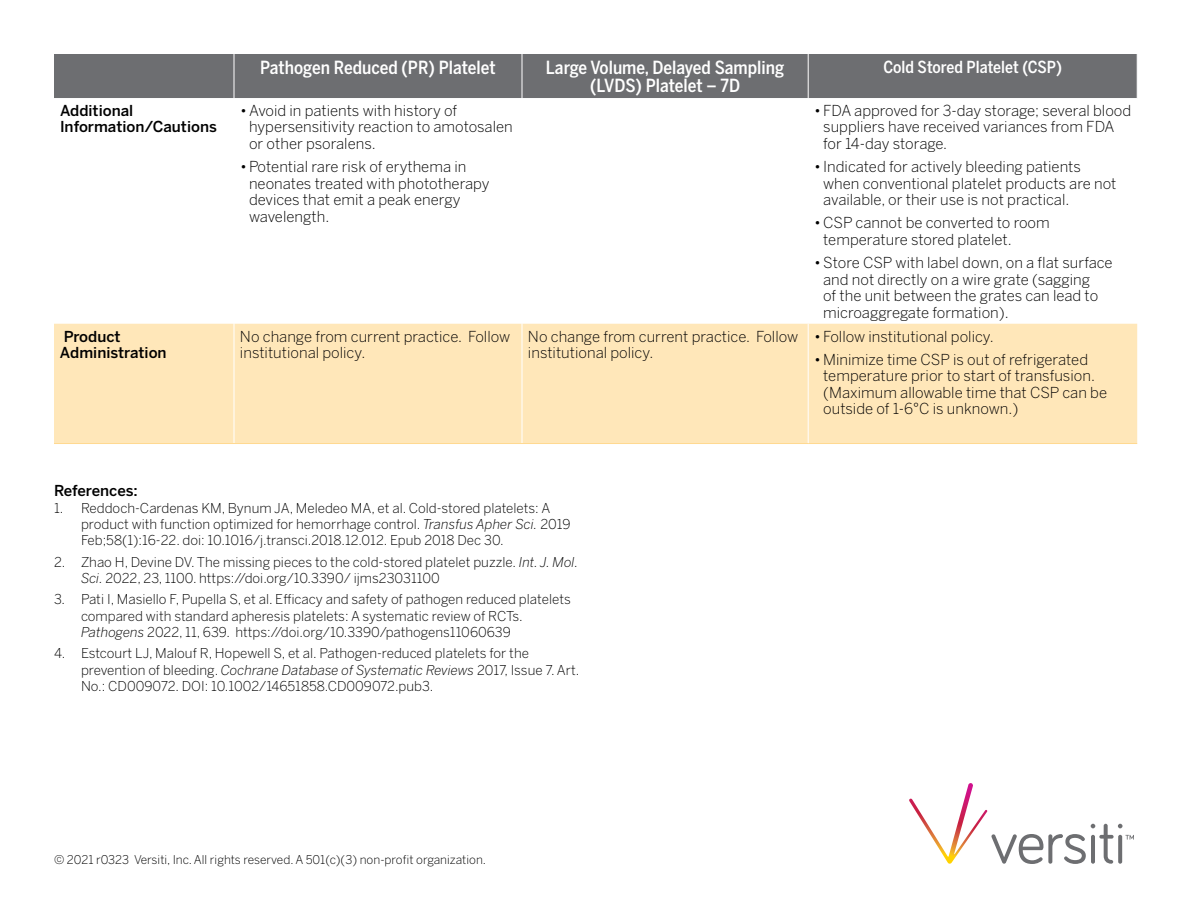
<style>
.page{position:relative;width:1188px;height:918px;background:#fff}
.page>*{position:absolute;margin:0;border:0;box-sizing:border-box;transform-origin:0 0}
.t1{font:500 18px/18px "Benton Sans Condensed";color:#fff;text-align:center}
.t2{font:500 16.5px "Benton Sans Condensed";color:#fff}
.t3{font:300 15px/16.5px "Benton Sans";color:#000}
.t4{font:500 15px/16.5px "Benton Sans";color:#000}
.t5{font:300 13.5px/16.5px "Benton Sans";color:#000}
.t6{font:300 12px "Benton Sans";color:#000}
.s1{font-style:italic}
</style>
<div class="page">
<div style="left:54px;top:54px;width:1083px;height:44px;background:#6d6e71"></div>
<svg style="left:54px;top:323px;width:1083px;height:1px"></svg>
<div style="left:54px;top:324px;width:1083px;height:119px;background:#ffe7b9"></div>
<hr style="left:234px;top:98px;width:1px;height:226px;background:#fff">
<hr style="left:522px;top:98px;width:1px;height:226px;background:#fff">
<hr style="left:234px;top:324px;width:1px;height:119px;background:#fff">
<hr style="left:522px;top:324px;width:1px;height:119px;background:#fff">
<hr style="left:808px;top:324px;width:1px;height:119px;background:#fff">
<hr style="left:54px;top:443px;width:180px;height:1px;background:#ffd990">
<hr style="left:234px;top:443px;width:288px;height:1px;background:#ffd990">
<hr style="left:522px;top:443px;width:286px;height:1px;background:#ffd990">
<hr style="left:808px;top:443px;width:329px;height:1px;background:#ffd990">
<hr style="left:234px;top:54px;width:1px;height:44px;background:#fff">
<hr style="left:522px;top:54px;width:1px;height:44px;background:#fff">
<hr style="left:808px;top:54px;width:1px;height:44px;background:#fff">
<svg style="left:909px;top:783px;width:225px;height:81px"></svg>
<p class="t1" style="left:260px;top:59px;width:237px">Pathogen Reduced (PR) Platelet</p>
<p class="t1" style="left:546px;top:59px;width:240px">Large Volume, Delayed Sampling (LVDS) Platelet – 7D</p>
<p class="t2" style="left:884px;top:57px;width:180px">Cold Stored Platelet (CSP)</p>
<p class="t4" style="left:60px;top:102px;width:158px">Additional<br>Information/Cautions</p>
<p class="t3" style="left:249px;top:102px;width:265px;text-indent:-9px">•Avoid in patients with history of hypersensitivity reaction to amotosalen or other psoralens.</p>
<p class="t3" style="left:249px;top:159px;width:242px;text-indent:-9px">•Potential rare risk of erythema in neonates treated with phototherapy devices that emit a peak energy wavelength.</p>
<p class="t3" style="left:823px;top:102px;width:310px;text-indent:-9px">•FDA approved for 3-day storage; several blood suppliers have received variances from FDA for 14-day storage.</p>
<p class="t3" style="left:823px;top:159px;width:295px;text-indent:-9px">• Indicated for actively bleeding patients when conventional platelet products are not available, or their use is not practical.</p>
<p class="t3" style="left:823px;top:215px;width:228px;text-indent:-9px">•CSP cannot be converted to room temperature stored platelet.</p>
<p class="t3" style="left:823px;top:255px;width:291px;text-indent:-9px">•Store CSP with label down, on a flat surface and not directly on a wire grate (sagging<br>of the unit between the grates can lead to microaggregate formation).</p>
<p class="t4" style="left:60px;top:328px;width:108px">Product<br>Administration</p>
<p class="t3" style="left:240px;top:328px;width:272px">No change from current practice. Follow institutional policy.</p>
<p class="t3" style="left:528px;top:328px;width:272px">No change from current practice. Follow institutional policy.</p>
<p class="t3" style="left:814px;top:328px;width:181px">•Follow institutional policy.</p>
<p class="t3" style="left:823px;top:351px;width:285px;text-indent:-9px">•Minimize time CSP is out of refrigerated temperature prior to start of transfusion. (Maximum allowable time that CSP can be outside of 1-6°C is unknown.)</p>
<p class="t4" style="left:54px;top:482px;width:85px">References:</p>
<p class="t5" style="left:81px;top:499px;width:491px;text-indent:-27px">1. Reddoch-Cardenas KM, Bynum JA, Meledeo MA, et al. Cold-stored platelets: A product with function optimized for hemorrhage control. <span class="s1">Transfus Apher Sci.</span> 2019<br>Feb;58(1):16-22. doi: 10.1016/j.transci.2018.12.012. Epub 2018 Dec 30.</p>
<p class="t5" style="left:81px;top:553px;width:499px;text-indent:-27px">2. Zhao H, Devine DV. The missing pieces to the cold-stored platelet puzzle. <span class="s1">Int. J. Mol.<br>Sci.</span> 2022, 23, 1100. https://doi.org/10.3390/ ijms23031100</p>
<p class="t5" style="left:81px;top:591px;width:491px;text-indent:-27px">3. Pati I, Masiello F, Pupella S, et al. Efficacy and safety of pathogen reduced platelets compared with standard apheresis platelets: A systematic review of RCTs.<br><span class="s1">Pathogens</span> 2022, 11, 639. https://doi.org/10.3390/pathogens11060639</p>
<p class="t5" style="left:81px;top:645px;width:500px;text-indent:-27px">4. Estcourt LJ, Malouf R, Hopewell S, et al. Pathogen-reduced platelets for the prevention of bleeding. <span class="s1">Cochrane Database of Systematic Reviews</span> 2017, Issue 7. Art.<br>No.: CD009072. DOI: 10.1002/14651858.CD009072.pub3.</p>
<p class="t6" style="left:54px;top:852px;width:434px">© 2021 r0323 Versiti, Inc. All rights reserved. A 501(c)(3) non-profit organization.</p>
</div>
